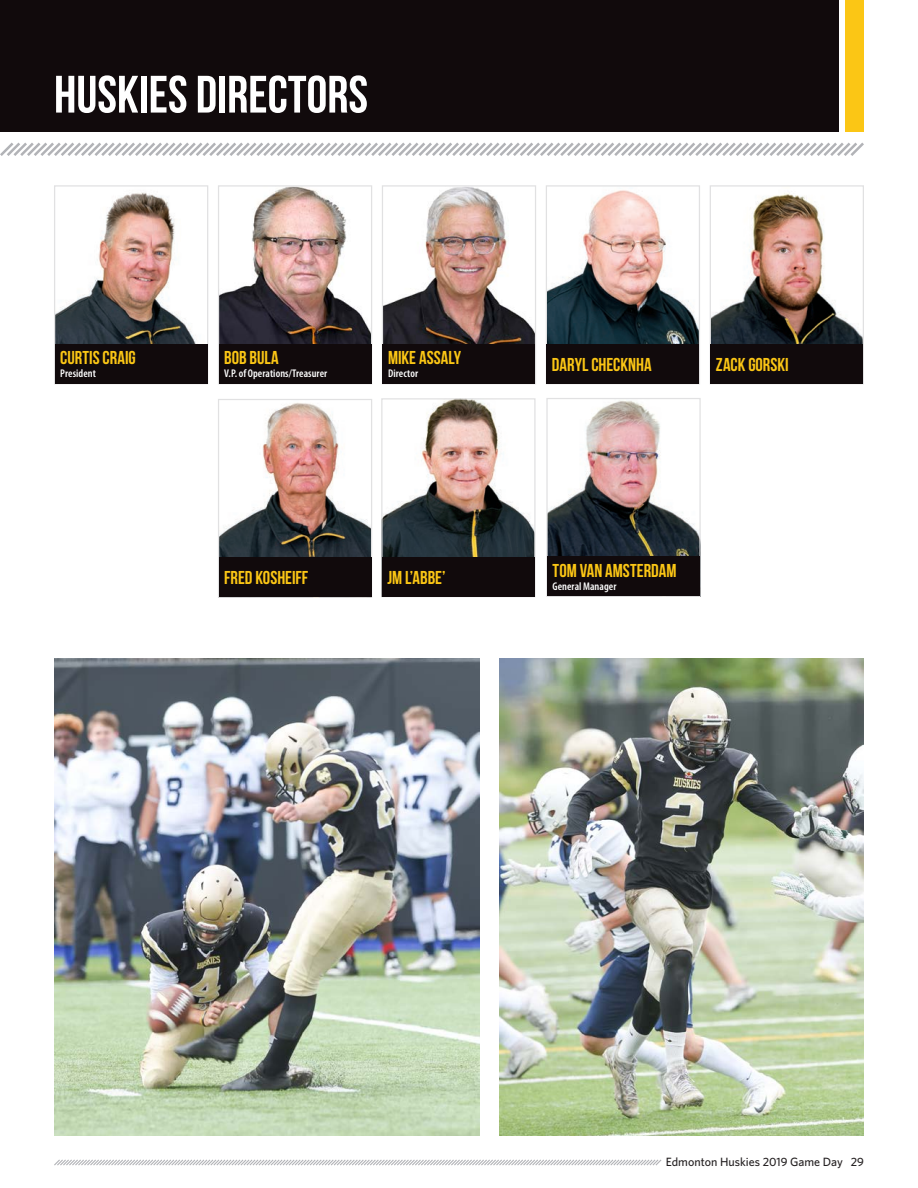
<style>
.page{position:relative;width:918px;height:1188px;background:#fff}
.page>*{position:absolute;margin:0;border:0;box-sizing:border-box;transform-origin:0 0}
.Section_Heading{font:700 52.5px "Bebas Neue";color:#fff}
.Player_Pictures_-_Na{font:700 18.6px "Bebas Neue";color:#fbc615}
.t1{font:500 12px "Whitney";color:#231f20}
.Player_Picture_-_Sta{font:600 condensed 11.25px "Myriad Pro";letter-spacing:.005em;color:#fff}
</style>
<div class="page">
<svg style="left:54px;top:1159px;width:608px;height:7px"></svg>
<div style="left:0;top:0;width:839px;height:132px;background:#110a0c"></div>
<svg style="left:0;top:142px;width:864px;height:14px"></svg>
<div style="left:846px;top:0;width:18px;height:132px;background:#fbc615"></div>
<img style="left:56px;top:192px;width:140px;height:152px">
<div style="left:54px;top:185px;width:154px;height:199px;border:1px solid #e1e1e2"></div>
<img style="left:712px;top:193px;width:150px;height:151px">
<div style="left:710px;top:185px;width:154px;height:199px;border:1px solid #e1e1e2"></div>
<div style="left:55px;top:344px;width:153px;height:39px;background:#110a0c"></div>
<div style="left:710px;top:344px;width:153px;height:39px;background:#110a0c"></div>
<img style="left:548px;top:190px;width:150px;height:154px">
<div style="left:546px;top:185px;width:154px;height:199px;border:1px solid #e1e1e2"></div>
<img style="left:548px;top:400px;width:151px;height:157px">
<div style="left:546px;top:398px;width:155px;height:199px;border:1px solid #e1e1e2"></div>
<div style="left:547px;top:557px;width:153px;height:39px;background:#110a0c"></div>
<img style="left:383px;top:400px;width:151px;height:157px">
<div style="left:381px;top:398px;width:155px;height:199px;border:1px solid #e1e1e2"></div>
<div style="left:382px;top:557px;width:153px;height:39px;background:#110a0c"></div>
<div style="left:546px;top:344px;width:153px;height:39px;background:#110a0c"></div>
<img style="left:220px;top:187px;width:150px;height:157px">
<div style="left:218px;top:185px;width:154px;height:199px;border:1px solid #e1e1e2"></div>
<img style="left:220px;top:402px;width:150px;height:156px">
<div style="left:218px;top:399px;width:154px;height:199px;border:1px solid #e1e1e2"></div>
<img style="left:384px;top:187px;width:150px;height:157px">
<div style="left:382px;top:185px;width:154px;height:199px;border:1px solid #e1e1e2"></div>
<div style="left:219px;top:344px;width:153px;height:39px;background:#110a0c"></div>
<div style="left:219px;top:558px;width:153px;height:39px;background:#110a0c"></div>
<div style="left:382px;top:344px;width:153px;height:39px;background:#110a0c"></div>
<img style="left:55px;top:659px;width:425px;height:477px">
<img style="left:499px;top:659px;width:364px;height:477px">
<p class="Section_Heading" style="left:54px;top:66px;width:316px">HUSKIES DIRECTORS</p>
<p class="Player_Pictures_-_Na" style="left:60px;top:347px;width:77px">CURTIS CRAIG</p>
<p class="Player_Picture_-_Sta" style="left:60px;top:367px;width:37px">President</p>
<p class="Player_Pictures_-_Na" style="left:224px;top:347px;width:56px">BOB BULA</p>
<p class="Player_Picture_-_Sta" style="left:224px;top:367px;width:105px">V.P. of Operations/Treasurer</p>
<p class="Player_Pictures_-_Na" style="left:388px;top:347px;width:75px">MIKE ASSALY</p>
<p class="Player_Picture_-_Sta" style="left:388px;top:367px;width:32px">Director</p>
<p class="Player_Pictures_-_Na" style="left:224px;top:568px;width:86px">FRED KOSHEIFF</p>
<p class="Player_Pictures_-_Na" style="left:387px;top:567px;width:60px">JM L’ABBE’</p>
<p class="Player_Pictures_-_Na" style="left:552px;top:354px;width:101px">DARYL CHECKNHA</p>
<p class="Player_Pictures_-_Na" style="left:716px;top:354px;width:74px">ZACK GORSKI</p>
<p class="Player_Pictures_-_Na" style="left:553px;top:560px;width:126px">TOM VAN AMSTERDAM</p>
<p class="Player_Picture_-_Sta" style="left:553px;top:579px;width:65px">General Manager</p>
<p class="t1" style="left:666px;top:1154px;width:200px">Edmonton Huskies 2019 Game Day 29</p>
</div>
